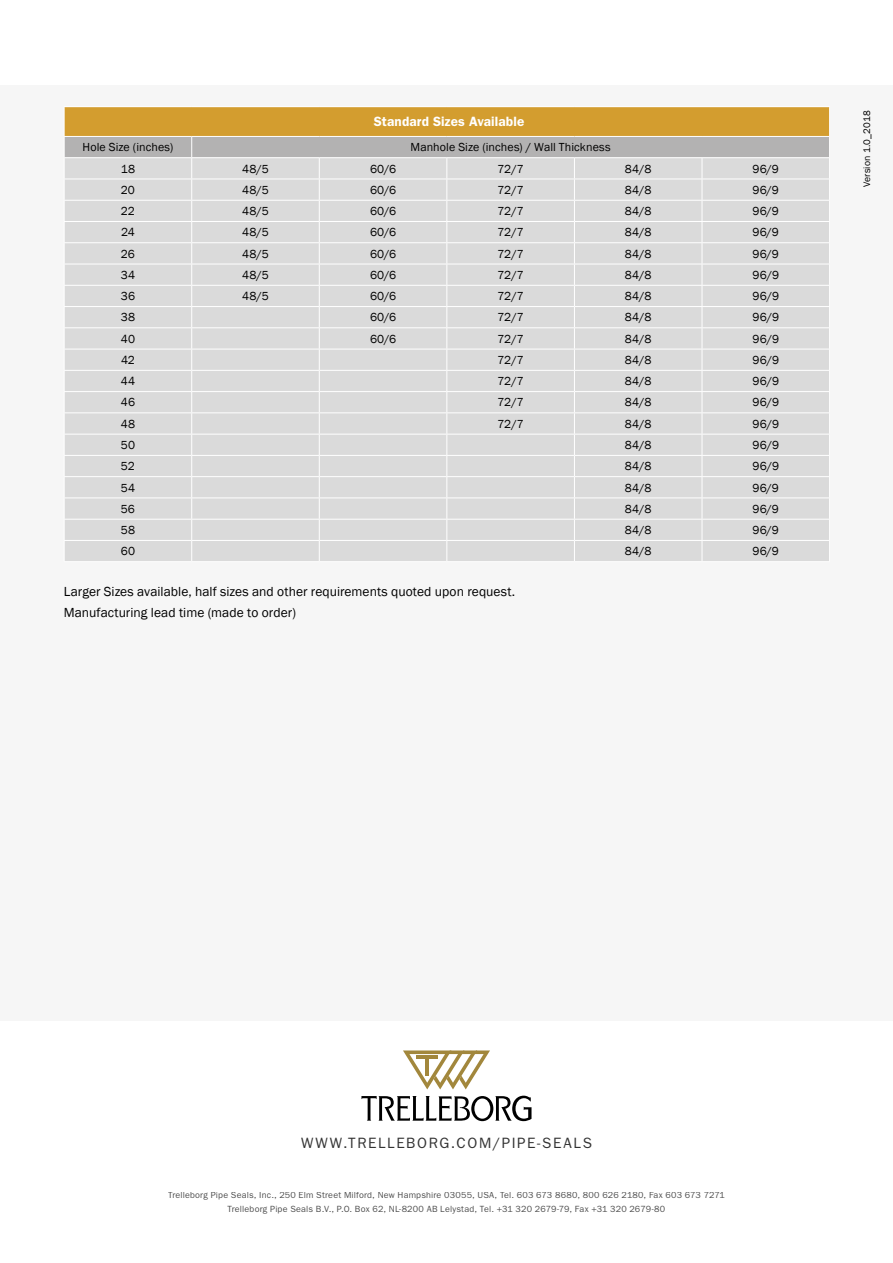
<style>
.page{position:relative;width:893px;height:1263px;background:#fff}
.page>*{position:absolute;margin:0;border:0;box-sizing:border-box;transform-origin:0 0}
.t1{font:15px "ITC Franklin Gothic Std";letter-spacing:.105em;color:#000}
.t2{font:13.5px/21px "Franklin Gothic";letter-spacing:.005em;color:#000}
.t3{font:600 13.5px "ITC Franklin Gothic Std";letter-spacing:.01em;color:#fff}
.t4{font:12px "Franklin Gothic";letter-spacing:.01em;color:#000}
.t5{font:9.75px "Franklin Gothic";letter-spacing:.015em;color:#000}
.t6{font:9px/13.5px "ITC Franklin Gothic Std";letter-spacing:.02em;color:#000;text-align:center}
</style>
<div class="page">
<div style="left:0;top:85px;width:893px;height:935px;background:#f6f6f6"></div>
<svg style="left:403px;top:1050px;width:87px;height:39px"></svg>
<svg style="left:361px;top:1096px;width:170px;height:25px"></svg>
<hr style="left:64px;top:106px;width:128px;height:1px;background:#fff">
<hr style="left:192px;top:106px;width:127px;height:1px;background:#fff">
<hr style="left:319px;top:106px;width:128px;height:1px;background:#fff">
<hr style="left:447px;top:106px;width:127px;height:1px;background:#fff">
<hr style="left:574px;top:106px;width:128px;height:1px;background:#fff">
<hr style="left:702px;top:106px;width:128px;height:1px;background:#fff">
<svg style="left:64px;top:107px;width:766px;height:454px;background:#d9d6cf"></svg>
<hr style="left:64px;top:561px;width:128px;height:1px;background:#fff">
<hr style="left:192px;top:561px;width:127px;height:1px;background:#fff">
<hr style="left:319px;top:561px;width:128px;height:1px;background:#fff">
<hr style="left:447px;top:561px;width:127px;height:1px;background:#fff">
<hr style="left:574px;top:561px;width:128px;height:1px;background:#fff">
<hr style="left:702px;top:561px;width:128px;height:1px;background:#fff">
<p class="t3" style="left:374px;top:114px;width:152px">Standard Sizes Available</p>
<p class="t4" style="left:83px;top:140px;width:92px">Hole Size (inches)</p>
<p class="t4" style="left:411px;top:140px;width:202px">Manhole Size (inches) / Wall Thickness</p>
<p class="t4" style="left:121px;top:161px;width:16px">18</p>
<p class="t4" style="left:242px;top:161px;width:28px">48/5</p>
<p class="t4" style="left:370px;top:161px;width:28px">60/6</p>
<p class="t4" style="left:497px;top:161px;width:28px">72/7</p>
<p class="t4" style="left:625px;top:161px;width:28px">84/8</p>
<p class="t4" style="left:753px;top:161px;width:28px">96/9</p>
<p class="t4" style="left:121px;top:182px;width:16px">20</p>
<p class="t4" style="left:242px;top:182px;width:28px">48/5</p>
<p class="t4" style="left:370px;top:182px;width:28px">60/6</p>
<p class="t4" style="left:497px;top:182px;width:28px">72/7</p>
<p class="t4" style="left:625px;top:182px;width:28px">84/8</p>
<p class="t4" style="left:753px;top:182px;width:28px">96/9</p>
<p class="t4" style="left:121px;top:204px;width:16px">22</p>
<p class="t4" style="left:242px;top:204px;width:28px">48/5</p>
<p class="t4" style="left:370px;top:204px;width:28px">60/6</p>
<p class="t4" style="left:497px;top:204px;width:28px">72/7</p>
<p class="t4" style="left:625px;top:204px;width:28px">84/8</p>
<p class="t4" style="left:753px;top:204px;width:28px">96/9</p>
<p class="t4" style="left:121px;top:225px;width:15px">24</p>
<p class="t4" style="left:242px;top:225px;width:28px">48/5</p>
<p class="t4" style="left:370px;top:225px;width:28px">60/6</p>
<p class="t4" style="left:497px;top:225px;width:28px">72/7</p>
<p class="t4" style="left:625px;top:225px;width:28px">84/8</p>
<p class="t4" style="left:753px;top:225px;width:28px">96/9</p>
<p class="t4" style="left:121px;top:246px;width:16px">26</p>
<p class="t4" style="left:242px;top:246px;width:28px">48/5</p>
<p class="t4" style="left:370px;top:246px;width:28px">60/6</p>
<p class="t4" style="left:497px;top:246px;width:28px">72/7</p>
<p class="t4" style="left:625px;top:246px;width:28px">84/8</p>
<p class="t4" style="left:753px;top:246px;width:28px">96/9</p>
<p class="t4" style="left:121px;top:267px;width:16px">34</p>
<p class="t4" style="left:242px;top:267px;width:28px">48/5</p>
<p class="t4" style="left:370px;top:267px;width:28px">60/6</p>
<p class="t4" style="left:497px;top:267px;width:28px">72/7</p>
<p class="t4" style="left:625px;top:267px;width:28px">84/8</p>
<p class="t4" style="left:753px;top:267px;width:28px">96/9</p>
<p class="t4" style="left:121px;top:289px;width:16px">36</p>
<p class="t4" style="left:242px;top:289px;width:28px">48/5</p>
<p class="t4" style="left:370px;top:289px;width:28px">60/6</p>
<p class="t4" style="left:497px;top:289px;width:28px">72/7</p>
<p class="t4" style="left:625px;top:289px;width:28px">84/8</p>
<p class="t4" style="left:753px;top:289px;width:28px">96/9</p>
<p class="t4" style="left:121px;top:310px;width:16px">38</p>
<p class="t4" style="left:370px;top:310px;width:28px">60/6</p>
<p class="t4" style="left:497px;top:310px;width:28px">72/7</p>
<p class="t4" style="left:625px;top:310px;width:28px">84/8</p>
<p class="t4" style="left:753px;top:310px;width:28px">96/9</p>
<p class="t4" style="left:121px;top:331px;width:16px">40</p>
<p class="t4" style="left:370px;top:331px;width:28px">60/6</p>
<p class="t4" style="left:497px;top:331px;width:28px">72/7</p>
<p class="t4" style="left:625px;top:331px;width:28px">84/8</p>
<p class="t4" style="left:753px;top:331px;width:28px">96/9</p>
<p class="t4" style="left:121px;top:352px;width:15px">42</p>
<p class="t4" style="left:497px;top:352px;width:28px">72/7</p>
<p class="t4" style="left:625px;top:352px;width:28px">84/8</p>
<p class="t4" style="left:753px;top:352px;width:28px">96/9</p>
<p class="t4" style="left:121px;top:374px;width:16px">44</p>
<p class="t4" style="left:497px;top:374px;width:28px">72/7</p>
<p class="t4" style="left:625px;top:374px;width:28px">84/8</p>
<p class="t4" style="left:753px;top:374px;width:28px">96/9</p>
<p class="t4" style="left:121px;top:395px;width:16px">46</p>
<p class="t4" style="left:497px;top:395px;width:28px">72/7</p>
<p class="t4" style="left:625px;top:395px;width:28px">84/8</p>
<p class="t4" style="left:753px;top:395px;width:28px">96/9</p>
<p class="t4" style="left:121px;top:416px;width:16px">48</p>
<p class="t4" style="left:497px;top:416px;width:28px">72/7</p>
<p class="t4" style="left:625px;top:416px;width:28px">84/8</p>
<p class="t4" style="left:753px;top:416px;width:28px">96/9</p>
<p class="t4" style="left:121px;top:438px;width:16px">50</p>
<p class="t4" style="left:625px;top:438px;width:28px">84/8</p>
<p class="t4" style="left:753px;top:438px;width:28px">96/9</p>
<p class="t4" style="left:121px;top:459px;width:15px">52</p>
<p class="t4" style="left:625px;top:459px;width:28px">84/8</p>
<p class="t4" style="left:753px;top:459px;width:28px">96/9</p>
<p class="t4" style="left:121px;top:480px;width:16px">54</p>
<p class="t4" style="left:625px;top:480px;width:28px">84/8</p>
<p class="t4" style="left:753px;top:480px;width:28px">96/9</p>
<p class="t4" style="left:121px;top:501px;width:16px">56</p>
<p class="t4" style="left:625px;top:501px;width:28px">84/8</p>
<p class="t4" style="left:753px;top:501px;width:28px">96/9</p>
<p class="t4" style="left:121px;top:523px;width:16px">58</p>
<p class="t4" style="left:625px;top:523px;width:28px">84/8</p>
<p class="t4" style="left:753px;top:523px;width:28px">96/9</p>
<p class="t4" style="left:121px;top:544px;width:16px">60</p>
<p class="t4" style="left:625px;top:544px;width:28px">84/8</p>
<p class="t4" style="left:753px;top:544px;width:28px">96/9</p>
<p class="t2" style="left:64px;top:582px;width:453px">Larger Sizes available, half sizes and other requirements quoted upon request.<br>Manufacturing lead time (made to order)</p>
<p class="t5" style="left:861px;top:187px;width:78px;rotate:-90deg">Version 1.0_2018</p>
<p class="t1" style="left:301px;top:1134px;width:292px">WWW.TRELLEBORG.COM/PIPE-SEALS</p>
<p class="t6" style="left:168px;top:1189px;width:558px">Trelleborg Pipe Seals, Inc., 250 Elm Street Milford, New Hampshire 03055, USA, Tel. 603 673 8680, 800 626 2180, Fax 603 673 7271<br>Trelleborg Pipe Seals B.V., P.O. Box 62, NL-8200 AB Lelystad, Tel. +31 320 2679-79, Fax +31 320 2679-80</p>
</div>
